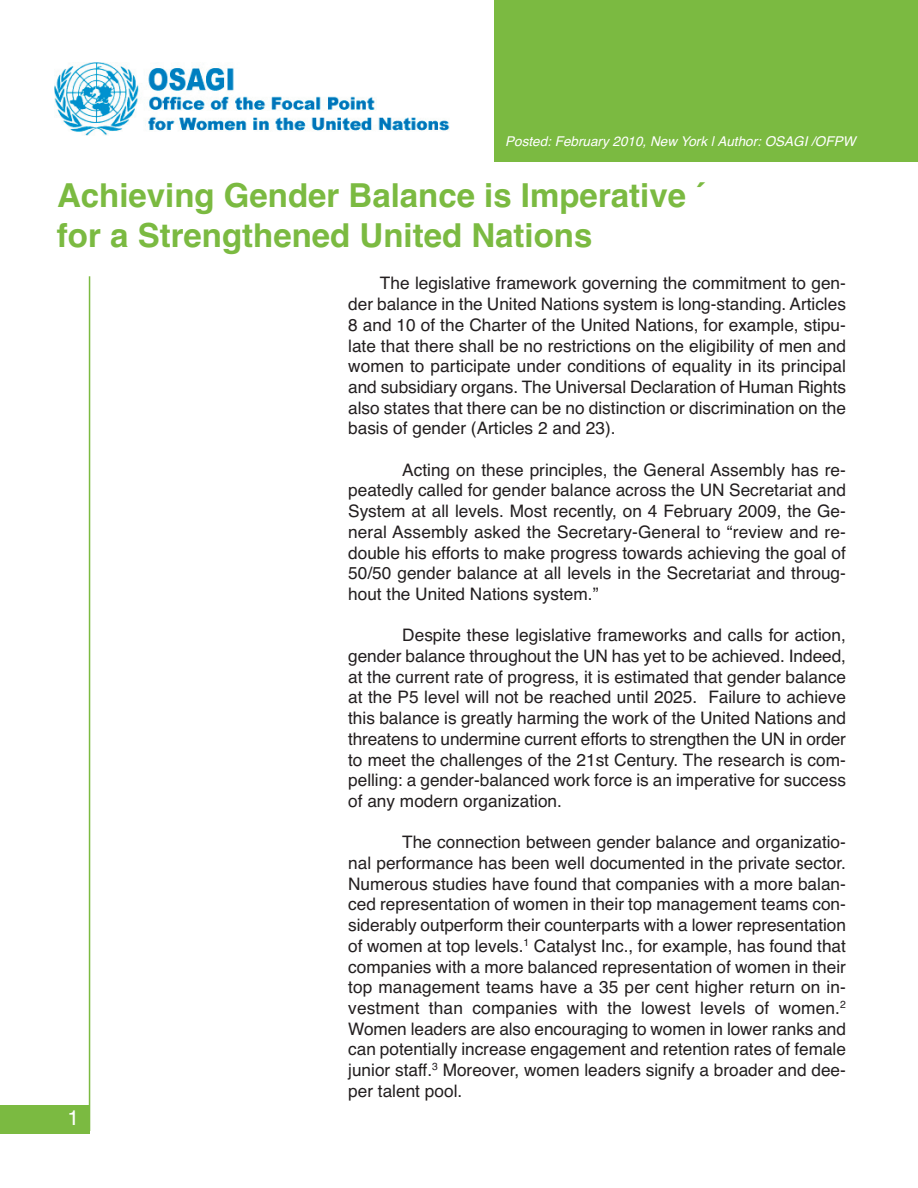
<style>
.page{position:relative;width:918px;height:1188px;background:#fff}
.page>*{position:absolute;margin:0;border:0;box-sizing:border-box;transform-origin:0 0}
.t1{font:700 33px/39.6px "Helvetica";color:#7bba41}
.t2{font:21px "Helvetica";color:#fff}
.t3{font:17.25px/20.7px "Helvetica";color:#231f20;text-align:justify}
.t4{font:italic 13.5px "Helvetica";color:#fff}
</style>
<div class="page">
<div style="left:494px;top:0;width:424px;height:162px;background:#7bba41"></div>
<img style="left:54px;top:62px;width:396px;height:74px">
<div style="left:0;top:1106px;width:90px;height:28px;background:#7bba41"></div>
<hr style="left:89px;top:276px;width:1px;height:855px;background:#7bba41">
<p class="t4" style="left:505px;top:134px;width:356px">Posted: February 2010, New York | Author: OSAGI /OFPW</p>
<h1 class="t1" style="left:57px;top:176px;width:651px">Achieving Gender Balance is Imperative ´ for a Strengthened United Nations</h1>
<p class="t2" style="left:68px;top:1105px;width:13px">1</p>
<p class="t3" style="left:348px;top:273px;width:499px;text-indent:32px">The legislative framework governing the commitment to gen&shy;der balance in the United Nations system is long-standing. Articles 8 and 10 of the Charter of the United Nations, for example, stipu&shy;late that there shall be no restrictions on the eligibility of men and women to participate under conditions of equality in its principal and subsidiary organs. The Universal Declaration of Human Rights also states that there can be no distinction or discrimination on the basis of gender (Articles 2 and 23).</p>
<p class="t3" style="left:348px;top:459px;width:499px;text-indent:54px">Acting on these principles, the General Assembly has re&shy;peatedly called for gender balance across the UN Secretariat and System at all levels. Most recently, on 4 February 2009, the Ge&shy;neral Assembly asked the Secretary-General to “review and re&shy;double his efforts to make progress towards achieving the goal of 50/50 gender balance at all levels in the Secretariat and throug&shy;hout the United Nations system.”</p>
<p class="t3" style="left:348px;top:625px;width:499px;text-indent:54px">Despite these legislative frameworks and calls for action, gender balance throughout the UN has yet to be achieved. Indeed, at the current rate of progress, it is estimated that gender balance at the P5 level will not be reached until 2025. Failure to achieve this balance is greatly harming the work of the United Nations and threatens to undermine current efforts to strengthen the UN in order to meet the challenges of the 21st Century. The research is com&shy;pelling: a gender-balanced work force is an imperative for success of any modern organization.</p>
<p class="t3" style="left:348px;top:832px;width:499px;text-indent:54px">The connection between gender balance and organizatio&shy;nal performance has been well documented in the private sector.<br>Numerous studies have found that companies with a more balan&shy;ced representation of women in their top management teams con&shy;siderably outperform their counterparts with a lower representation of women at top levels.<sup>1</sup> Catalyst Inc., for example, has found that companies with a more balanced representation of women in their top management teams have a 35 per cent higher return on in&shy;vestment than companies with the lowest levels of women.<sup>2<br></sup>Women leaders are also encouraging to women in lower ranks and can potentially increase engagement and retention rates of female junior staff.<sup>3</sup> Moreover, women leaders signify a broader and dee&shy;per talent pool.</p>
</div>
